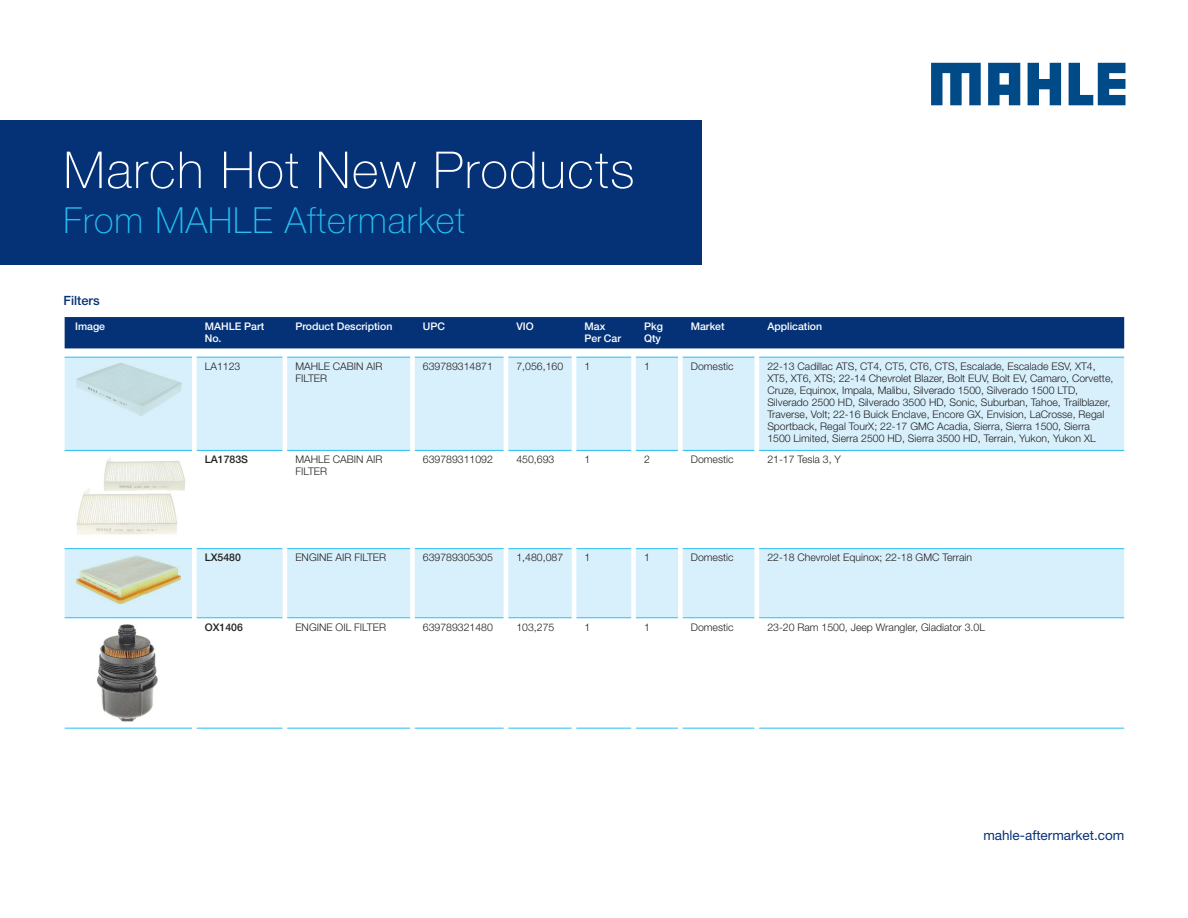
<style>
.page{position:relative;width:1188px;height:918px;background:#fff}
.page>*{position:absolute;margin:0;border:0;box-sizing:border-box;transform-origin:0 0}
.t1{font:100 51px "Helvetica Neue LT Pro";letter-spacing:.03em;color:#fff}
.t2{font:100 36px "Helvetica Neue LT Pro";letter-spacing:.03em;color:#26bff0}
.t3{font:13.5px "Helvetica Neue LT Pro";color:#053276}
.XX___100___Copy___Headline_3rd_Level{font:500 12.75px "Helvetica Neue LT Pro";color:#053276}
.AM___100___Narrow___Copy___Normal{font:300 10.5px/12px "Helvetica Neue LT Pro";color:#231f20}
.AM___100___Narrow___Copy___Titlerow{font:500 10.5px/12px "Helvetica Neue LT Pro";color:#fff}
.AM___100___Narrow___Copy___Highlight{font:500 10.5px "Helvetica Neue LT Pro";color:#231f20}
</style>
<div class="page">
<div style="left:0;top:120px;width:702px;height:145px;background:#053276"></div>
<svg style="left:931px;top:63px;width:50px;height:42px"></svg>
<svg style="left:1028px;top:63px;width:33px;height:42px"></svg>
<svg style="left:1069px;top:63px;width:56px;height:42px"></svg>
<svg style="left:988px;top:63px;width:32px;height:42px"></svg>
<div style="left:65px;top:317px;width:1059px;height:31px;background:#053276"></div>
<div style="left:65px;top:358px;width:1059px;height:92px;background:#d8f0fb"></div>
<svg style="left:65px;top:549px;width:1059px;height:179px"></svg>
<hr style="left:65px;top:450px;width:127px;height:1px;background:#26bff0">
<hr style="left:197px;top:450px;width:86px;height:1px;background:#26bff0">
<hr style="left:287px;top:450px;width:123px;height:1px;background:#26bff0">
<hr style="left:415px;top:450px;width:89px;height:1px;background:#26bff0">
<hr style="left:508px;top:450px;width:64px;height:1px;background:#26bff0">
<hr style="left:576px;top:450px;width:55px;height:1px;background:#26bff0">
<hr style="left:636px;top:450px;width:42px;height:1px;background:#26bff0">
<hr style="left:683px;top:450px;width:72px;height:1px;background:#26bff0">
<hr style="left:759px;top:450px;width:365px;height:1px;background:#26bff0">
<hr style="left:65px;top:548px;width:127px;height:1px;background:#26bff0">
<hr style="left:197px;top:548px;width:86px;height:1px;background:#26bff0">
<hr style="left:287px;top:548px;width:123px;height:1px;background:#26bff0">
<hr style="left:415px;top:548px;width:89px;height:1px;background:#26bff0">
<hr style="left:508px;top:548px;width:64px;height:1px;background:#26bff0">
<hr style="left:576px;top:548px;width:55px;height:1px;background:#26bff0">
<hr style="left:636px;top:548px;width:42px;height:1px;background:#26bff0">
<hr style="left:683px;top:548px;width:72px;height:1px;background:#26bff0">
<hr style="left:759px;top:548px;width:365px;height:1px;background:#26bff0">
<hr style="left:65px;top:618px;width:127px;height:1px;background:#26bff0">
<hr style="left:197px;top:618px;width:86px;height:1px;background:#26bff0">
<hr style="left:287px;top:618px;width:123px;height:1px;background:#26bff0">
<hr style="left:415px;top:618px;width:89px;height:1px;background:#26bff0">
<hr style="left:508px;top:618px;width:64px;height:1px;background:#26bff0">
<hr style="left:576px;top:618px;width:55px;height:1px;background:#26bff0">
<hr style="left:636px;top:618px;width:42px;height:1px;background:#26bff0">
<hr style="left:683px;top:618px;width:72px;height:1px;background:#26bff0">
<hr style="left:759px;top:618px;width:365px;height:1px;background:#26bff0">
<hr style="left:65px;top:728px;width:127px;height:1px;background:#26bff0">
<hr style="left:197px;top:728px;width:86px;height:1px;background:#26bff0">
<hr style="left:287px;top:728px;width:123px;height:1px;background:#26bff0">
<hr style="left:415px;top:728px;width:89px;height:1px;background:#26bff0">
<hr style="left:508px;top:728px;width:64px;height:1px;background:#26bff0">
<hr style="left:576px;top:728px;width:55px;height:1px;background:#26bff0">
<hr style="left:636px;top:728px;width:42px;height:1px;background:#26bff0">
<hr style="left:683px;top:728px;width:72px;height:1px;background:#26bff0">
<hr style="left:759px;top:728px;width:365px;height:1px;background:#26bff0">
<div style="left:192px;top:549px;width:5px;height:69px;background:#fff"></div>
<hr style="left:283px;top:549px;width:4px;height:69px;background:#fff">
<div style="left:410px;top:549px;width:5px;height:69px;background:#fff"></div>
<hr style="left:504px;top:549px;width:4px;height:69px;background:#fff">
<hr style="left:572px;top:549px;width:4px;height:69px;background:#fff">
<div style="left:631px;top:549px;width:5px;height:69px;background:#fff"></div>
<div style="left:678px;top:549px;width:5px;height:69px;background:#fff"></div>
<hr style="left:755px;top:549px;width:4px;height:69px;background:#fff">
<div style="left:192px;top:618px;width:5px;height:110px;background:#fff"></div>
<hr style="left:283px;top:618px;width:4px;height:110px;background:#fff">
<div style="left:410px;top:618px;width:5px;height:110px;background:#fff"></div>
<hr style="left:504px;top:618px;width:4px;height:110px;background:#fff">
<hr style="left:572px;top:618px;width:4px;height:110px;background:#fff">
<div style="left:631px;top:618px;width:5px;height:110px;background:#fff"></div>
<div style="left:678px;top:618px;width:5px;height:110px;background:#fff"></div>
<hr style="left:755px;top:618px;width:4px;height:110px;background:#fff">
<hr style="left:65px;top:357px;width:127px;height:1px;background:#26bff0">
<hr style="left:197px;top:357px;width:86px;height:1px;background:#26bff0">
<hr style="left:287px;top:357px;width:123px;height:1px;background:#26bff0">
<hr style="left:415px;top:357px;width:89px;height:1px;background:#26bff0">
<hr style="left:508px;top:357px;width:64px;height:1px;background:#26bff0">
<hr style="left:576px;top:357px;width:55px;height:1px;background:#26bff0">
<hr style="left:636px;top:357px;width:42px;height:1px;background:#26bff0">
<hr style="left:683px;top:357px;width:72px;height:1px;background:#26bff0">
<hr style="left:759px;top:357px;width:365px;height:1px;background:#26bff0">
<div style="left:192px;top:357px;width:5px;height:93px;background:#fff"></div>
<hr style="left:283px;top:357px;width:4px;height:93px;background:#fff">
<div style="left:410px;top:357px;width:5px;height:93px;background:#fff"></div>
<hr style="left:504px;top:357px;width:4px;height:93px;background:#fff">
<hr style="left:572px;top:357px;width:4px;height:93px;background:#fff">
<div style="left:631px;top:357px;width:5px;height:93px;background:#fff"></div>
<div style="left:678px;top:357px;width:5px;height:93px;background:#fff"></div>
<hr style="left:755px;top:357px;width:4px;height:93px;background:#fff">
<img style="left:75px;top:363px;width:107px;height:54px">
<img style="left:76px;top:457px;width:110px;height:78px">
<img style="left:75px;top:554px;width:106px;height:50px">
<img style="left:95px;top:623px;width:65px;height:100px">
<h1 class="t1" style="left:64px;top:140px;width:572px">March Hot New Products</h1>
<h2 class="t2" style="left:64px;top:199px;width:403px">From MAHLE Aftermarket</h2>
<p class="XX___100___Copy___Headline_3rd_Level" style="left:64px;top:292px;width:38px">Filters</p>
<p class="AM___100___Narrow___Copy___Titlerow" style="left:75px;top:320px;width:31px">Image</p>
<p class="AM___100___Narrow___Copy___Titlerow" style="left:205px;top:320px;width:61px">MAHLE Part<br>No.</p>
<p class="AM___100___Narrow___Copy___Titlerow" style="left:295px;top:320px;width:99px">Product Description</p>
<p class="AM___100___Narrow___Copy___Titlerow" style="left:423px;top:320px;width:24px">UPC</p>
<p class="AM___100___Narrow___Copy___Titlerow" style="left:516px;top:320px;width:19px">VIO</p>
<p class="AM___100___Narrow___Copy___Titlerow" style="left:585px;top:320px;width:38px">Max<br>Per Car</p>
<p class="AM___100___Narrow___Copy___Titlerow" style="left:644px;top:320px;width:20px">Pkg<br>Qty</p>
<p class="AM___100___Narrow___Copy___Titlerow" style="left:691px;top:320px;width:35px">Market</p>
<p class="AM___100___Narrow___Copy___Titlerow" style="left:767px;top:320px;width:56px">Application</p>
<p class="AM___100___Narrow___Copy___Normal" style="left:205px;top:360px;width:37px">LA1123</p>
<p class="AM___100___Narrow___Copy___Normal" style="left:295px;top:360px;width:89px">MAHLE CABIN AIR<br>FILTER</p>
<p class="AM___100___Narrow___Copy___Normal" style="left:423px;top:360px;width:72px">639789314871</p>
<p class="AM___100___Narrow___Copy___Normal" style="left:516px;top:360px;width:48px">7,056,160</p>
<p class="AM___100___Narrow___Copy___Normal" style="left:585px;top:360px;width:7px">1</p>
<p class="AM___100___Narrow___Copy___Normal" style="left:644px;top:360px;width:7px">1</p>
<p class="AM___100___Narrow___Copy___Normal" style="left:691px;top:360px;width:44px">Domestic</p>
<p class="AM___100___Narrow___Copy___Normal" style="left:767px;top:360px;width:348px">22-13 Cadillac ATS, CT4, CT5, CT6, CTS, Escalade, Escalade ESV, XT4, XT5, XT6, XTS; 22-14 Chevrolet Blazer, Bolt EUV, Bolt EV, Camaro, Corvette, Cruze, Equinox, Impala, Malibu, Silverado 1500, Silverado 1500 LTD, Silverado 2500 HD, Silverado 3500 HD, Sonic, Suburban, Tahoe, Trailblazer, Traverse, Volt; 22-16 Buick Enclave, Encore GX, Envision, LaCrosse, Regal Sportback, Regal TourX; 22-17 GMC Acadia, Sierra, Sierra 1500, Sierra 1500 Limited, Sierra 2500 HD, Sierra 3500 HD, Terrain, Yukon, Yukon XL</p>
<p class="AM___100___Narrow___Copy___Highlight" style="left:205px;top:453px;width:45px">LA1783S</p>
<p class="AM___100___Narrow___Copy___Normal" style="left:295px;top:453px;width:89px">MAHLE CABIN AIR<br>FILTER</p>
<p class="AM___100___Narrow___Copy___Normal" style="left:423px;top:453px;width:72px">639789311092</p>
<p class="AM___100___Narrow___Copy___Normal" style="left:516px;top:453px;width:39px">450,693</p>
<p class="AM___100___Narrow___Copy___Normal" style="left:585px;top:453px;width:7px">1</p>
<p class="AM___100___Narrow___Copy___Normal" style="left:644px;top:453px;width:7px">2</p>
<p class="AM___100___Narrow___Copy___Normal" style="left:691px;top:453px;width:44px">Domestic</p>
<p class="AM___100___Narrow___Copy___Normal" style="left:767px;top:453px;width:75px">21-17 Tesla 3, Y</p>
<p class="AM___100___Narrow___Copy___Highlight" style="left:205px;top:551px;width:38px">LX5480</p>
<p class="AM___100___Narrow___Copy___Normal" style="left:295px;top:551px;width:92px">ENGINE AIR FILTER</p>
<p class="AM___100___Narrow___Copy___Normal" style="left:423px;top:551px;width:72px">639789305305</p>
<p class="AM___100___Narrow___Copy___Normal" style="left:516px;top:551px;width:48px">1,480,087</p>
<p class="AM___100___Narrow___Copy___Normal" style="left:585px;top:551px;width:7px">1</p>
<p class="AM___100___Narrow___Copy___Normal" style="left:644px;top:551px;width:7px">1</p>
<p class="AM___100___Narrow___Copy___Normal" style="left:691px;top:551px;width:44px">Domestic</p>
<p class="AM___100___Narrow___Copy___Normal" style="left:767px;top:551px;width:206px">22-18 Chevrolet Equinox; 22-18 GMC Terrain</p>
<p class="AM___100___Narrow___Copy___Highlight" style="left:205px;top:620px;width:40px">OX1406</p>
<p class="AM___100___Narrow___Copy___Normal" style="left:295px;top:621px;width:92px">ENGINE OIL FILTER</p>
<p class="AM___100___Narrow___Copy___Normal" style="left:423px;top:621px;width:72px">639789321480</p>
<p class="AM___100___Narrow___Copy___Normal" style="left:516px;top:621px;width:39px">103,275</p>
<p class="AM___100___Narrow___Copy___Normal" style="left:585px;top:621px;width:7px">1</p>
<p class="AM___100___Narrow___Copy___Normal" style="left:644px;top:621px;width:7px">1</p>
<p class="AM___100___Narrow___Copy___Normal" style="left:691px;top:621px;width:44px">Domestic</p>
<p class="AM___100___Narrow___Copy___Normal" style="left:767px;top:621px;width:219px">23-20 Ram 1500, Jeep Wrangler, Gladiator 3.0L</p>
<p class="t3" style="left:983px;top:827px;width:143px">mahle-aftermarket.com</p>
</div>
